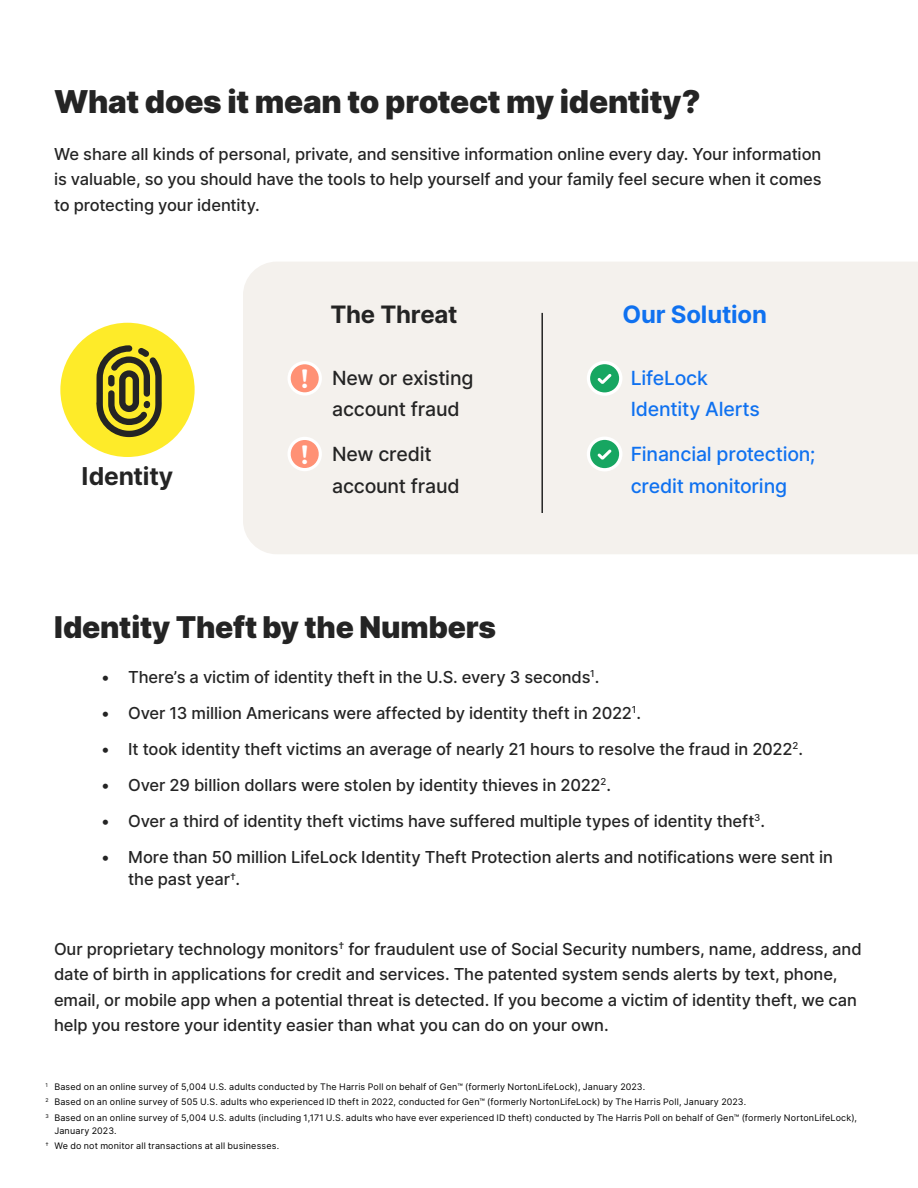
<style>
.page{position:relative;width:918px;height:1188px;background:#fff}
.page>*{position:absolute;margin:0;border:0;box-sizing:border-box;transform-origin:0 0}
.Headline_21{font:900 31.5px "Inter";letter-spacing:-.01em;color:#242424}
.Headline_21-2{font:900 30px "Inter";letter-spacing:-.005em;color:#242424}
.t1{font:700 26.4px "Gotham Rounded";color:#fff}
.Headline_21-3{font:700 24.6px "Inter";letter-spacing:-.01em;color:#242424}
.Headline_21-4{font:700 24px "Inter";letter-spacing:-.005em;color:#0f71f0}
.Headline_21-5{font:700 24px "Inter";letter-spacing:-.01em;color:#242424}
.Headline_21-6{font:500 19.5px/31.5px "Inter";letter-spacing:-.01em;color:#0f71f0}
.Headline_21-7{font:500 19.5px/31.5px "Inter";letter-spacing:-.01em;color:#242424}
.Headline_21-8{font:500 16.5px/25.5px "Inter";letter-spacing:-.005em;color:#242424}
.Disclaimer_6_7{font:9px/12.8px "Inter";letter-spacing:.02em;color:#000}
</style>
<div class="page">
<div style="left:243px;top:262px;width:675px;height:292px;background:#f4f1ed"></div>
<div style="left:60px;top:323px;width:135px;height:134px;background:#feeb29;border-radius:50%"></div>
<svg style="left:96px;top:345px;width:66px;height:92px"></svg>
<hr style="left:541px;top:313px;width:2px;height:200px;background:#242424">
<svg style="left:587px;top:361px;width:35px;height:35px"></svg>
<svg style="left:587px;top:437px;width:35px;height:34px"></svg>
<svg style="left:287px;top:361px;width:37px;height:35px"></svg>
<svg style="left:287px;top:437px;width:37px;height:34px"></svg>
<p class="Headline_21" style="left:54px;top:78px;width:648px">What does it mean to protect my identity?</p>
<p class="Headline_21-8" style="left:54px;top:140px;width:769px;text-align:justify">We share all kinds of personal, private, and sensitive information online every day. Your information is valuable, so you should have the tools to help yourself and your family feel secure when it comes to protecting your identity.</p>
<p class="Headline_21-3" style="left:82px;top:458px;width:93px">Identity</p>
<p class="t1" style="left:300px;top:359px;width:10px">!</p>
<p class="t1" style="left:300px;top:435px;width:10px">!</p>
<p class="Headline_21-5" style="left:331px;top:296px;width:128px">The Threat</p>
<p class="Headline_21-4" style="left:622px;top:296px;width:146px">Our Solution</p>
<p class="Headline_21-7" style="left:332px;top:361px;width:143px">New or existing account fraud</p>
<p class="Headline_21-7" style="left:332px;top:438px;width:129px">New credit account fraud</p>
<p class="Headline_21-6" style="left:631px;top:361px;width:131px">LifeLock<br>Identity Alerts</p>
<p class="Headline_21-6" style="left:631px;top:438px;width:186px">Financial protection; credit monitoring</p>
<p class="Headline_21-2" style="left:54px;top:604px;width:444px">Identity Theft by the Numbers</p>
<p class="Headline_21-8" style="left:101px;top:663px;width:500px">• There’s a victim of identity theft in the U.S. every 3 seconds<sup>1</sup>.</p>
<p class="Headline_21-8" style="left:101px;top:699px;width:541px">• Over 13 million Americans were affected by identity theft in 2022<sup>1</sup>.</p>
<p class="Headline_21-8" style="left:101px;top:735px;width:703px">• It took identity theft victims an average of nearly 21 hours to resolve the fraud in 2022<sup>2</sup>.</p>
<p class="Headline_21-8" style="left:101px;top:771px;width:512px">• Over 29 billion dollars were stolen by identity thieves in 2022<sup>2</sup>.</p>
<p class="Headline_21-8" style="left:101px;top:807px;width:665px">• Over a third of identity theft victims have suffered multiple types of identity theft<sup>3</sup>.</p>
<p class="Headline_21-8" style="left:128px;top:845px;width:706px;line-height:22.5px;text-indent:-27px">• More than 50 million LifeLock Identity Theft Protection alerts and notifications were sent in the past year<sup>†</sup>.</p>
<p class="Headline_21-8" style="left:54px;top:936px;width:809px">Our proprietary technology monitors<sup>†</sup> for fraudulent use of Social Security numbers, name, address, and date of birth in applications for credit and services. The patented system sends alerts by text, phone, email, or mobile app when a potential threat is detected. If you become a victim of identity theft, we can help you restore your identity easier than what you can do on your own.</p>
<p class="Disclaimer_6_7" style="left:45px;top:1080px;width:601px"><sup>1</sup> Based on an online survey of 5,004 U.S. adults conducted by The Harris Poll on behalf of Gen™ (formerly NortonLifeLock), January 2023.</p>
<p class="Disclaimer_6_7" style="left:45px;top:1096px;width:702px"><sup>2</sup> Based on an online survey of 505 U.S. adults who experienced ID theft in 2022, conducted for Gen™ (formerly NortonLifeLock) by The Harris Poll, January 2023.</p>
<p class="Disclaimer_6_7" style="left:54px;top:1111px;width:804px;text-indent:-9px"><sup>3</sup> Based on an online survey of 5,004 U.S. adults (including 1,171 U.S. adults who have ever experienced ID theft) conducted by The Harris Poll on behalf of Gen™ (formerly NortonLifeLock),<br>January 2023.</p>
<p class="Disclaimer_6_7" style="left:45px;top:1139px;width:235px"><sup>†</sup> We do not monitor all transactions at all businesses.</p>
</div>
